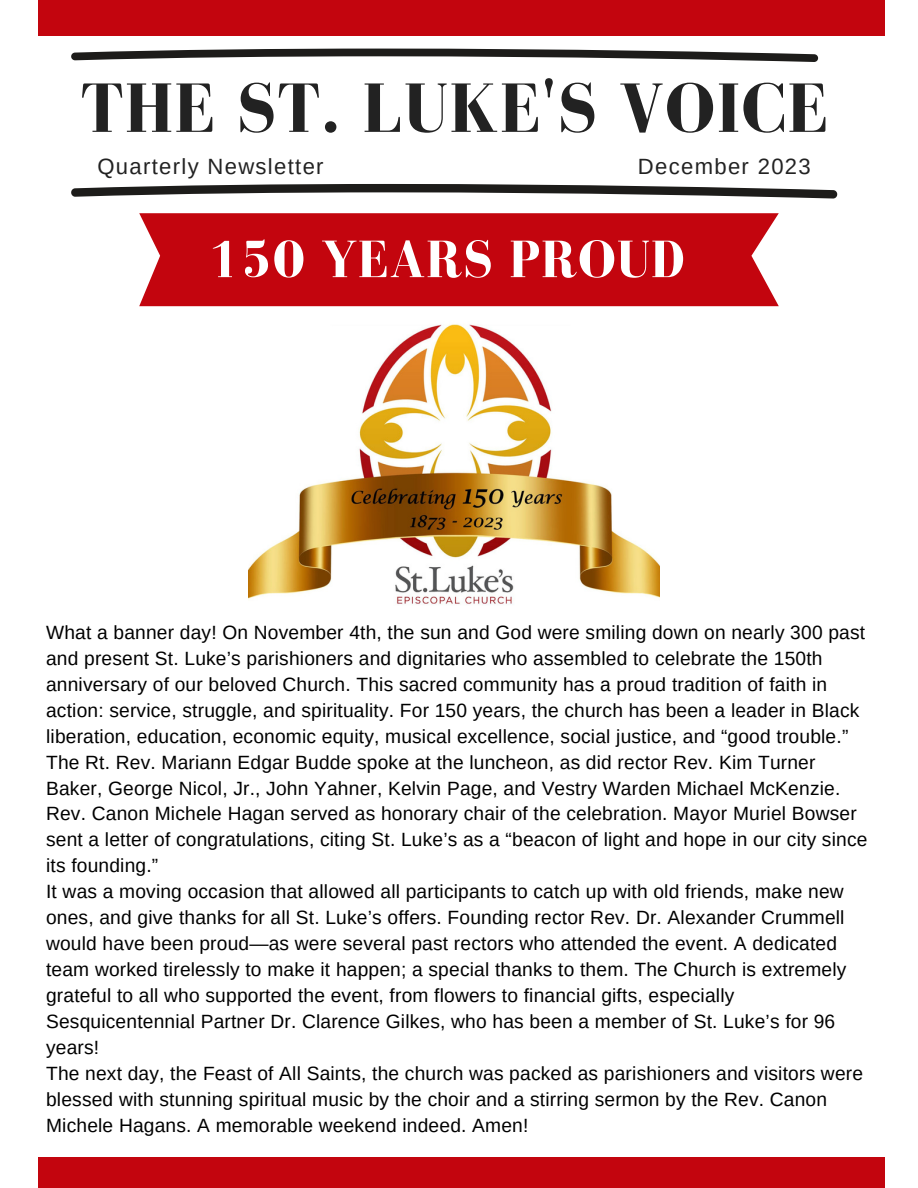
<style>
.page{position:relative;width:918px;height:1188px;background:#fff}
.page>*{position:absolute;margin:0;border:0;box-sizing:border-box;transform-origin:0 0}
.t1{font:700 71.7px "Bodoni FLF";letter-spacing:.01em;color:#222}
.t2{font:700 54px "Bodoni FLF";letter-spacing:.01em;color:#fff}
.t3{font:22.05px "Arimo";letter-spacing:.06em;color:#222}
.t4{font:19.2px/26px "Arimo";letter-spacing:.01em;color:#000}
</style>
<div class="page">
<div style="left:38px;top:1157px;width:846px;height:31px;background:#c3050e"></div>
<div style="left:38px;top:0;width:846px;height:36px;background:#c3050e"></div>
<svg style="left:71px;top:184px;width:766px;height:15px"></svg>
<svg style="left:71px;top:49px;width:747px;height:13px"></svg>
<div style="left:139px;top:213px;width:639px;height:93px;background:#c3050e"></div>
<img style="left:248px;top:324px;width:412px;height:281px">
<p class="t1" style="left:80px;top:69px;width:749px">THE ST. LUKE'S VOICE</p>
<p class="t3" style="left:97px;top:154px;width:228px">Quarterly Newsletter</p>
<p class="t3" style="left:638px;top:154px;width:174px">December 2023</p>
<p class="t2" style="left:208px;top:230px;width:478px">150 YEARS PROUD</p>
<p class="t4" style="left:46px;top:619px;width:821px">What a banner day! On November 4th, the sun and God were smiling down on nearly 300 past and present St. Luke’s parishioners and dignitaries who assembled to celebrate the 150th anniversary of our beloved Church. This sacred community has a proud tradition of faith in action: service, struggle, and spirituality. For 150 years, the church has been a leader in Black liberation, education, economic equity, musical excellence, social justice, and “good trouble.”</p>
<p class="t4" style="left:46px;top:749px;width:823px">The Rt. Rev. Mariann Edgar Budde spoke at the luncheon, as did rector Rev. Kim Turner Baker, George Nicol, Jr., John Yahner, Kelvin Page, and Vestry Warden Michael McKenzie.<br>Rev. Canon Michele Hagan served as honorary chair of the celebration. Mayor Muriel Bowser sent a letter of congratulations, citing St. Luke’s as a “beacon of light and hope in our city since its founding.”</p>
<p class="t4" style="left:46px;top:879px;width:802px">It was a moving occasion that allowed all participants to catch up with old friends, make new ones, and give thanks for all St. Luke’s offers. Founding rector Rev. Dr. Alexander Crummell would have been proud—as were several past rectors who attended the event. A dedicated team worked tirelessly to make it happen; a special thanks to them. The Church is extremely grateful to all who supported the event, from flowers to financial gifts, especially Sesquicentennial Partner Dr. Clarence Gilkes, who has been a member of St. Luke’s for 96 years!</p>
<p class="t4" style="left:46px;top:1060px;width:819px">The next day, the Feast of All Saints, the church was packed as parishioners and visitors were blessed with stunning spiritual music by the choir and a stirring sermon by the Rev. Canon<br>Michele Hagans. A memorable weekend indeed. Amen!</p>
</div>
